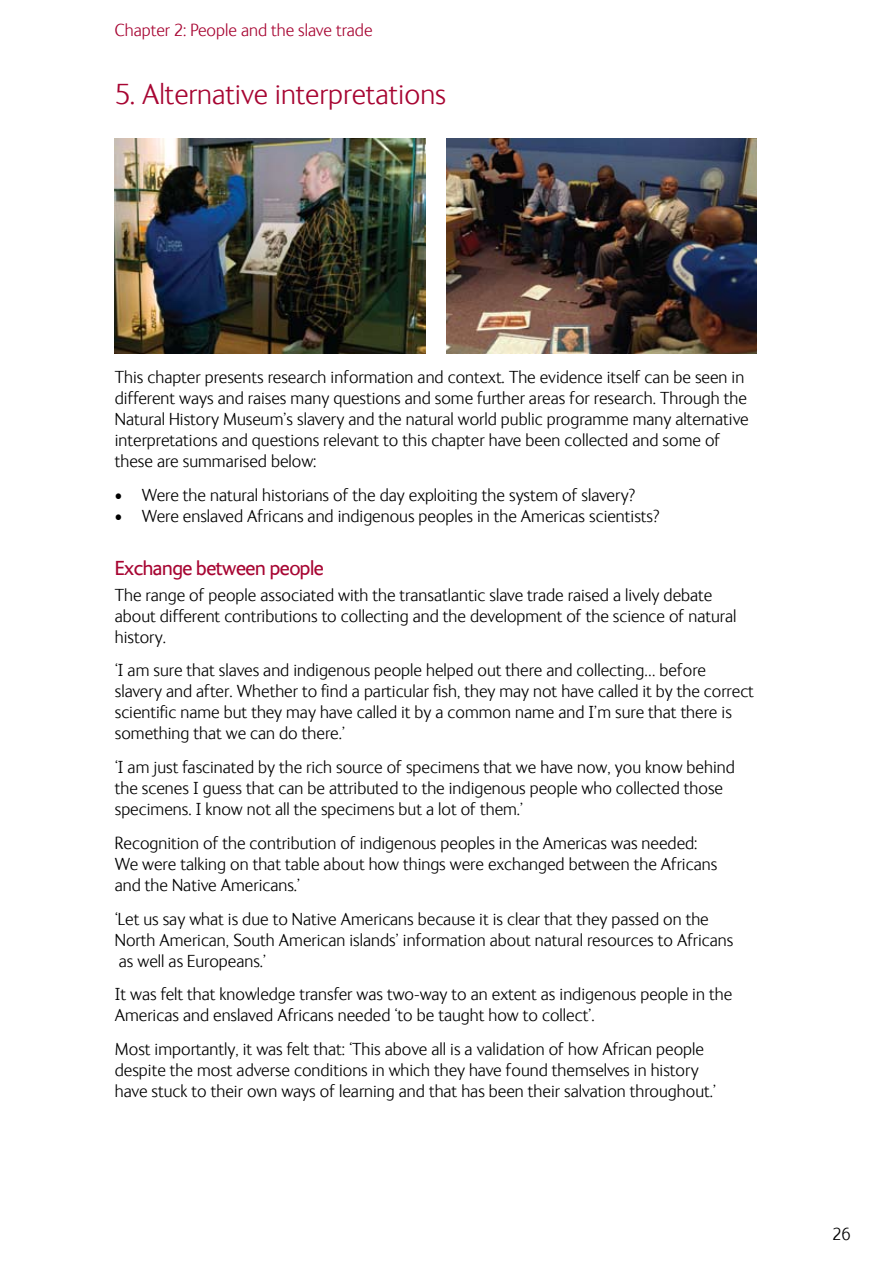
<style>
.page{position:relative;width:893px;height:1263px;background:#fff}
.page>*{position:absolute;margin:0;border:0;box-sizing:border-box;transform-origin:0 0}
.t1{font:300 30px "NHM Ingrid";color:#a70532}
.t2{font:21px "NHM Ingrid";letter-spacing:-.02em;color:#a70532}
.t3{font:300 18px/21px "NHM Ingrid";color:#000}
.t4{font:300 18px "NHM Ingrid";color:#a70532}
</style>
<div class="page">
<img style="left:446px;top:139px;width:311px;height:214px">
<img style="left:115px;top:139px;width:310px;height:214px">
<p class="t4" style="left:115px;top:21px;width:259px">Chapter 2: People and the slave trade</p>
<h1 class="t1" style="left:115px;top:79px;width:333px">5. Alternative interpretations</h1>
<p class="t3" style="left:115px;top:367px;width:635px">This chapter presents research information and context. The evidence itself can be seen in different ways and raises many questions and some further areas for research. Through the Natural History Museum’s slavery and the natural world public programme many alternative interpretations and questions relevant to this chapter have been collected and some of these are summarised below:</p>
<p class="t3" style="left:115px;top:484px;width:522px">• Were the natural historians of the day exploiting the system of slavery?</p>
<p class="t3" style="left:115px;top:505px;width:546px">• Were enslaved Africans and indigenous peoples in the Americas scientists?</p>
<p class="t2" style="left:115px;top:557px;width:211px">Exchange between people</p>
<p class="t3" style="left:115px;top:584px;width:623px">The range of people associated with the transatlantic slave trade raised a lively debate about different contributions to collecting and the development of the science of natural history.</p>
<p class="t3" style="left:115px;top:660px;width:641px">‘I am sure that slaves and indigenous people helped out there and collecting… before slavery and after. Whether to find a particular fish, they may not have called it by the correct scientific name but they may have called it by a common name and I’m sure that there is something that we can do there.’</p>
<p class="t3" style="left:115px;top:757px;width:622px">‘I am just fascinated by the rich source of specimens that we have now, you know behind the scenes I guess that can be attributed to the indigenous people who collected those specimens. I know not all the specimens but a lot of them.’</p>
<p class="t3" style="left:115px;top:833px;width:604px">Recognition of the contribution of indigenous peoples in the Americas was needed:<br>We were talking on that table about how things were exchanged between the Africans and the Native Americans.’</p>
<p class="t3" style="left:115px;top:908px;width:620px">‘Let us say what is due to Native Americans because it is clear that they passed on the<br>North American, South American islands’ information about natural resources to Africans as well as Europeans.’</p>
<p class="t3" style="left:115px;top:984px;width:619px">It was felt that knowledge transfer was two-way to an extent as indigenous people in the<br>Americas and enslaved Africans needed ‘to be taught how to collect’.</p>
<p class="t3" style="left:115px;top:1039px;width:603px">Most importantly, it was felt that: ‘This above all is a validation of how African people despite the most adverse conditions in which they have found themselves in history have stuck to their own ways of learning and that has been their salvation throughout.’</p>
<p class="t3" style="left:832px;top:1224px;width:19px">26</p>
</div>
